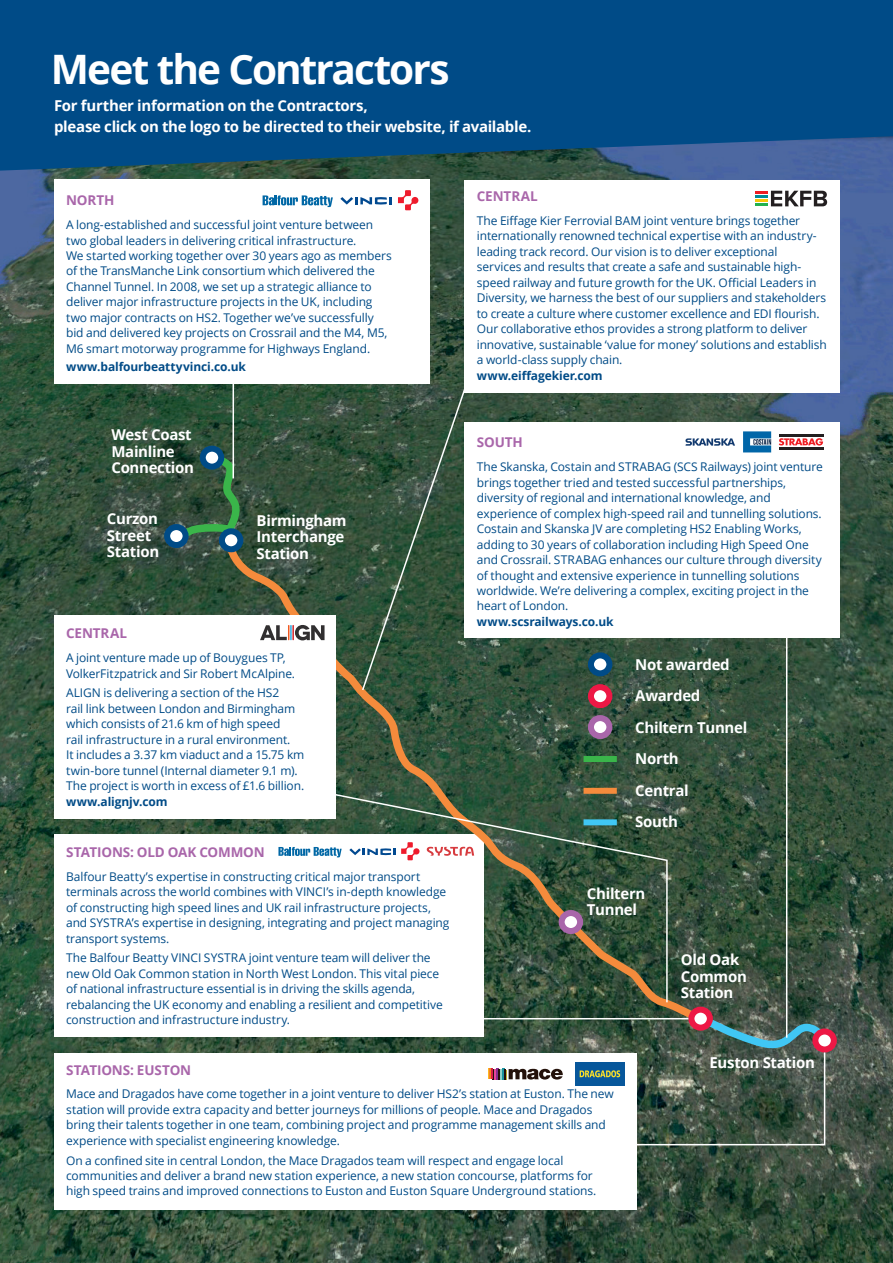
<style>
.page{position:relative;width:893px;height:1263px;background:#fff}
.page>*{position:absolute;margin:0;border:0;box-sizing:border-box;transform-origin:0 0}
.t1{font:700 40.65px "Open Sans";letter-spacing:-.05em;color:#fff}
.t2{font:700 15px/16.5px "Open Sans";letter-spacing:-.02em;color:#fff}
.t3{font:700 13.5px "Open Sans";letter-spacing:-.01em;color:#a966aa}
.t4{font:12px/15.5px "Open Sans";letter-spacing:-.01em;color:#004b87}
.t5{font:700 12px "Open Sans";letter-spacing:-.01em;color:#004b87}
</style>
<div class="page">
<img style="left:0;top:171px;width:893px;height:1092px">
<div style="left:54px;top:834px;width:429px;height:203px;background:#fff"></div>
<svg style="left:220px;top:524px;width:494px;height:506px"></svg>
<svg style="left:0;top:0;width:893px;height:171px;fill:#004b87"></svg>
<svg style="left:167px;top:447px;width:74px;height:99px"></svg>
<div style="left:203px;top:449px;width:18px;height:18px;background:#fff;border-radius:50%"></div>
<div style="left:200px;top:446px;width:24px;height:24px;border:6px solid #004b87;border-radius:50%"></div>
<div style="left:222px;top:531px;width:18px;height:18px;background:#fff;border-radius:50%"></div>
<div style="left:219px;top:528px;width:24px;height:24px;border:6px solid #004b87;border-radius:50%"></div>
<div style="left:167px;top:527px;width:19px;height:18px;background:#fff;border-radius:50%"></div>
<div style="left:164px;top:524px;width:25px;height:24px;border:6px solid #004b87;border-radius:50%"></div>
<div style="left:812px;top:1028px;width:25px;height:24px;border:6px solid #ed1845;border-radius:50%"></div>
<div style="left:688px;top:1007px;width:25px;height:24px;border:6px solid #ed1845;border-radius:50%"></div>
<div style="left:54px;top:180px;width:376px;height:204px;background:#fff"></div>
<svg style="left:340px;top:197px;width:52px;height:8px"></svg>
<svg style="left:398px;top:190px;width:20px;height:20px"></svg>
<svg style="left:263px;top:195px;width:70px;height:12px"></svg>
<div style="left:464px;top:422px;width:375px;height:216px;background:#fff"></div>
<svg style="left:685px;top:438px;width:50px;height:8px"></svg>
<svg style="left:743px;top:431px;width:28px;height:21px"></svg>
<hr style="left:779px;top:434px;width:44px;height:2px;background:#231f20">
<hr style="left:779px;top:447px;width:44px;height:2px;background:#231f20">
<svg style="left:779px;top:438px;width:44px;height:7px"></svg>
<div style="left:464px;top:180px;width:375px;height:212px;background:#fff"></div>
<svg style="left:755px;top:191px;width:72px;height:15px"></svg>
<div style="left:54px;top:615px;width:282px;height:203px;background:#fff"></div>
<svg style="left:260px;top:625px;width:65px;height:15px"></svg>
<svg style="left:278px;top:847px;width:52px;height:10px"></svg>
<div style="left:591px;top:655px;width:18px;height:18px;background:#fff;border-radius:50%"></div>
<div style="left:588px;top:652px;width:24px;height:24px;border:6px solid #004b87;border-radius:50%"></div>
<div style="left:591px;top:687px;width:18px;height:18px;background:#fff;border-radius:50%"></div>
<div style="left:588px;top:684px;width:24px;height:24px;border:6px solid #ed1845;border-radius:50%"></div>
<div style="left:591px;top:718px;width:18px;height:18px;background:#fff;border-radius:50%"></div>
<div style="left:588px;top:715px;width:24px;height:24px;border:6px solid #a966aa;border-radius:50%"></div>
<div style="left:583px;top:756px;width:34px;height:6px;background:#3ab54a"></div>
<div style="left:583px;top:788px;width:34px;height:6px;background:#f58b3c"></div>
<div style="left:54px;top:1053px;width:582px;height:156px;background:#fff"></div>
<div style="left:575px;top:1062px;width:50px;height:23px;background:#07579b"></div>
<svg style="left:488px;top:1068px;width:75px;height:11px"></svg>
<hr style="left:233px;top:384px;width:1px;height:94px;background:#fff">
<hr style="left:786px;top:600px;width:1px;height:438px;background:#fff">
<svg style="left:361px;top:386px;width:106px;height:306px"></svg>
<svg style="left:330px;top:792px;width:338px;height:212px"></svg>
<hr style="left:472px;top:1018px;width:216px;height:1px;background:#fff">
<svg style="left:580px;top:1011px;width:252px;height:135px"></svg>
<h1 class="t1" style="left:51px;top:41px;width:400px">Meet the Contractors</h1>
<p class="t2" style="left:54px;top:95px;width:479px;line-height:21px">For further information on the Contractors,<br>please click on the logo to be directed to their website, if available.</p>
<p class="t3" style="left:66px;top:191px;width:50px">NORTH</p>
<p class="t4" style="left:66px;top:217px;width:327px">A long-established and successful joint venture between two global leaders in delivering critical infrastructure.<br>We started working together over 30 years ago as members of the TransManche Link consortium which delivered the Channel Tunnel. In 2008, we set up a strategic alliance to deliver major infrastructure projects in the UK, including two major contracts on HS2. Together we’ve successfully bid and delivered key projects on Crossrail and the M4, M5, M6 smart motorway programme for Highways England.</p>
<p class="t5" style="left:66px;top:358px;width:181px">www.balfourbeattyvinci.co.uk</p>
<p class="t2" style="left:111px;top:426px;width:84px">West Coast<br>Mainline<br>Connection</p>
<p class="t2" style="left:107px;top:510px;width:54px">Curzon<br>Street<br>Station</p>
<p class="t2" style="left:257px;top:511px;width:92px">Birmingham<br>Interchange<br>Station</p>
<p class="t3" style="left:66px;top:624px;width:62px">CENTRAL</p>
<p class="t4" style="left:66px;top:650px;width:231px">A joint venture made up of Bouygues TP,<br>VolkerFitzpatrick and Sir Robert McAlpine.</p>
<p class="t4" style="left:66px;top:685px;width:240px">ALIGN is delivering a section of the HS2<br>rail link between London and Birmingham which consists of 21.6 km of high speed<br>rail infrastructure in a rural environment.<br>It includes a 3.37 km viaduct and a 15.75 km twin-bore tunnel (Internal diameter 9.1 m).<br>The project is worth in excess of £1.6 billion.</p>
<p class="t5" style="left:66px;top:793px;width:103px">www.alignjv.com</p>
<p class="t3" style="left:66px;top:842px;width:200px">STATIONS: OLD OAK COMMON</p>
<p class="t4" style="left:66px;top:868px;width:385px">Balfour Beatty’s expertise in constructing critical major transport terminals across the world combines with VINCI’s in-depth knowledge of constructing high speed lines and UK rail infrastructure projects, and SYSTRA’s expertise in designing, integrating and project managing transport systems.</p>
<p class="t4" style="left:66px;top:950px;width:378px">The Balfour Beatty VINCI SYSTRA joint venture team will deliver the new Old Oak Common station in North West London. This vital piece of national infrastructure essential is in driving the skills agenda, rebalancing the UK economy and enabling a resilient and competitive construction and infrastructure industry.</p>
<p class="t3" style="left:477px;top:187px;width:62px">CENTRAL</p>
<p class="t4" style="left:477px;top:213px;width:351px">The Eiffage Kier Ferrovial BAM joint venture brings together internationally renowned technical expertise with an industry&shy;leading track record. Our vision is to deliver exceptional<br>services and results that create a safe and sustainable high&shy;speed railway and future growth for the UK. Official Leaders in Diversity, we harness the best of our suppliers and stakeholders to create a culture where customer excellence and EDI flourish.<br>Our collaborative ethos provides a strong platform to deliver innovative, sustainable ‘value for money’ solutions and establish a world-class supply chain.</p>
<p class="t5" style="left:477px;top:367px;width:127px">www.eiffagekier.com</p>
<p class="t3" style="left:477px;top:433px;width:48px">SOUTH</p>
<p class="t4" style="left:477px;top:459px;width:348px">The Skanska, Costain and STRABAG (SCS Railways) joint venture brings together tried and tested successful partnerships, diversity of regional and international knowledge, and experience of complex high-speed rail and tunnelling solutions.<br>Costain and Skanska JV are completing HS2 Enabling Works, adding to 30 years of collaboration including High Speed One and Crossrail. STRABAG enhances our culture through diversity of thought and extensive experience in tunnelling solutions worldwide. We’re delivering a complex, exciting project in the heart of London.</p>
<p class="t5" style="left:477px;top:613px;width:138px">www.scsrailways.co.uk</p>
<p class="t2" style="left:635px;top:648px;width:113px;line-height:31.5px">Not awarded<br>Awarded<br>Chiltern Tunnel<br>North<br>Central<br>South</p>
<p class="t2" style="left:587px;top:885px;width:60px">Chiltern<br>Tunnel</p>
<p class="t2" style="left:681px;top:951px;width:67px">Old Oak<br>Common<br>Station</p>
<p class="t3" style="left:66px;top:1060px;width:127px">STATIONS: EUSTON</p>
<p class="t4" style="left:66px;top:1086px;width:549px">Mace and Dragados have come together in a joint venture to deliver HS2’s station at Euston. The new station will provide extra capacity and better journeys for millions of people. Mace and Dragados bring their talents together in one team, combining project and programme management skills and experience with specialist engineering knowledge.</p>
<p class="t4" style="left:66px;top:1152px;width:532px">On a confined site in central London, the Mace Dragados team will respect and engage local communities and deliver a brand new station experience, a new station concourse, platforms for high speed trains and improved connections to Euston and Euston Square Underground stations.</p>
<p class="t2" style="left:709px;top:1053px;width:107px">Euston Station</p>
</div>
